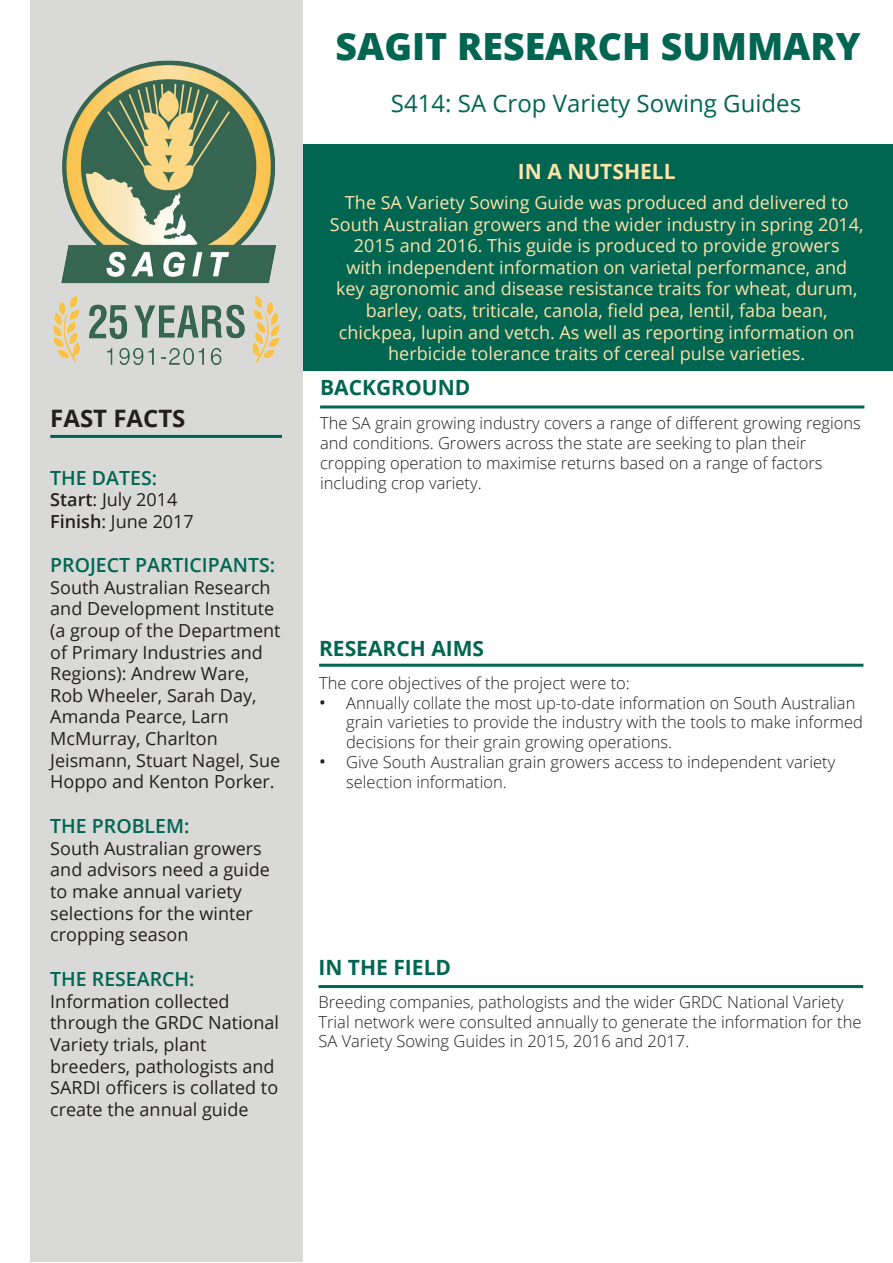
<style>
.page{position:relative;width:893px;height:1263px;background:#fff}
.page>*{position:absolute;margin:0;border:0;box-sizing:border-box;transform-origin:0 0}
.t1{font:800 37.5px "Open Sans";color:#006651}
.t2{font:24px "Open Sans";color:#006651}
.t3{font:700 24px "Open Sans";color:#231f20}
.t4{font:700 21px "Open Sans";color:#006651}
.t5{font:700 21px "Open Sans";color:#fee3ab}
.t6{font:600 19.5px "Open Sans";color:#006651}
.t7{font:18px/21.6px "Open Sans";color:#231f20}
.t8{font:18px/21.6px "Open Sans";color:#fee3ab;text-align:center}
.t9{font:300 16.5px/19.8px "Open Sans";color:#231f20}
.s1{font-weight:600}
.s2{font-weight:400;font-size:18px}
</style>
<div class="page">
<div style="left:30px;top:0;width:273px;height:1261px;background:#d9d9d8"></div>
<img style="left:53px;top:60px;width:226px;height:305px">
<hr style="left:50px;top:435px;width:232px;height:3px;background:#006651">
<div style="left:303px;top:145px;width:590px;height:226px;background:#006651"></div>
<hr style="left:320px;top:405px;width:544px;height:3px;background:#006651">
<hr style="left:319px;top:664px;width:544px;height:3px;background:#006651">
<hr style="left:318px;top:985px;width:545px;height:3px;background:#006651">
<p class="t3" style="left:50px;top:401px;width:137px">FAST FACTS</p>
<p class="t6" style="left:50px;top:464px;width:108px">THE DATES:</p>
<p class="t7" style="left:50px;top:489px;width:129px"><span class="s1">Start</span>: July 2014</p>
<p class="t7" style="left:50px;top:510px;width:145px"><span class="s1">Finish</span>: June 2017</p>
<p class="t6" style="left:50px;top:552px;width:226px">PROJECT PARTICIPANTS:</p>
<p class="t7" style="left:50px;top:576px;width:232px">South Australian Research and Development Institute (a group of the Department of Primary Industries and<br>Regions): Andrew Ware,<br>Rob Wheeler, Sarah Day,<br>Amanda Pearce, Larn<br>McMurray, Charlton<br>Jeismann, Stuart Nagel, Sue<br>Hoppo and Kenton Porker.</p>
<p class="t6" style="left:50px;top:813px;width:141px">THE PROBLEM:</p>
<p class="t7" style="left:50px;top:837px;width:221px">South Australian growers and advisors need a guide to make annual variety selections for the winter cropping season</p>
<p class="t6" style="left:50px;top:966px;width:146px">THE RESEARCH:</p>
<p class="t7" style="left:50px;top:990px;width:230px">Information collected through the GRDC National<br>Variety trials, plant breeders, pathologists and<br>SARDI officers is collated to create the annual guide</p>
<p class="t1" style="left:335px;top:18px;width:527px">SAGIT RESEARCH SUMMARY</p>
<p class="t2" style="left:391px;top:87px;width:412px">S414: SA Crop Variety Sowing Guides</p>
<p class="t5" style="left:518px;top:156px;width:159px">IN A NUTSHELL</p>
<p class="t8" style="left:330px;top:191px;width:535px">The SA Variety Sowing Guide was produced and delivered to South Australian growers and the wider industry in spring 2014, 2015 and 2016. This guide is produced to provide growers<br>with independent information on varietal performance, and key agronomic and disease resistance traits for wheat, durum, barley, oats, triticale, canola, field pea, lentil, faba bean, chickpea, lupin and vetch. As well as reporting information on herbicide tolerance traits of cereal pulse varieties.</p>
<p class="t4" style="left:320px;top:373px;width:152px">BACKGROUND</p>
<p class="t9" style="left:320px;top:413px;width:542px">The SA grain growing industry covers a range of different growing regions and conditions. Growers across the state are seeking to plan their cropping operation to maximise returns based on a range of factors including crop variety.</p>
<p class="t4" style="left:319px;top:634px;width:167px">RESEARCH AIMS</p>
<p class="t9" style="left:319px;top:672px;width:312px">The core objectives of the project were to:</p>
<p class="t9" style="left:346px;top:692px;width:518px;text-indent:-27px"><span class="s2">•</span> Annually collate the most up-to-date information on South Australian grain varieties to provide the industry with the tools to make informed decisions for their grain growing operations.</p>
<p class="t9" style="left:346px;top:752px;width:491px;text-indent:-27px"><span class="s2">•</span> Give South Australian grain growers access to independent variety selection information.</p>
<p class="t4" style="left:318px;top:952px;width:134px">IN THE FIELD</p>
<p class="t9" style="left:318px;top:991px;width:545px">Breeding companies, pathologists and the wider GRDC National Variety<br>Trial network were consulted annually to generate the information for the<br>SA Variety Sowing Guides in 2015, 2016 and 2017.</p>
</div>
